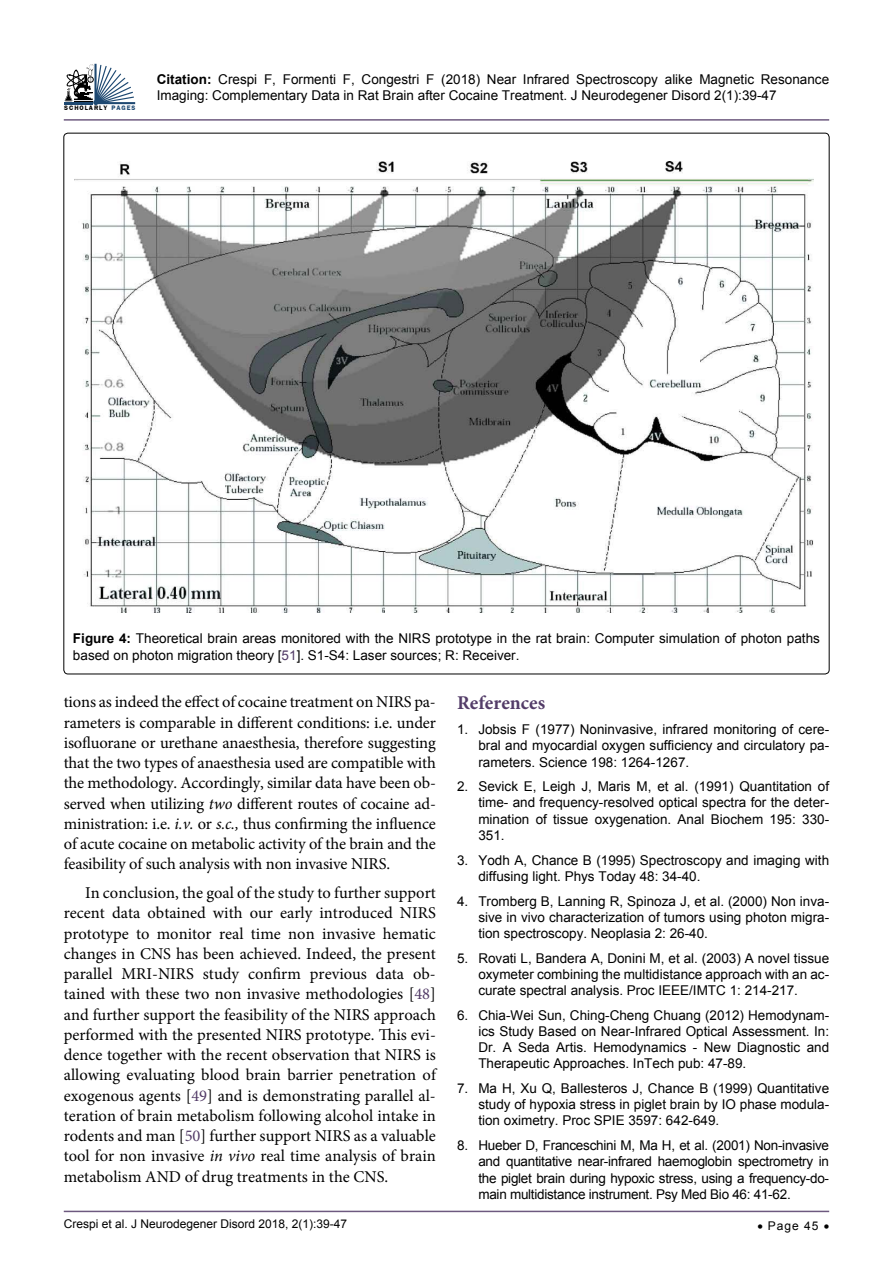
<style>
.page{position:relative;width:893px;height:1263px;background:#fff}
.page>*{position:absolute;margin:0;border:0;box-sizing:border-box;transform-origin:0 0}
.t1{font:700 19.5px "Minion Pro";color:#533c68}
.t2{font:16.5px/20.2px "Minion Pro";letter-spacing:-.005em;color:#000;text-align:justify}
.t3{font:13.5px/16.2px "Arial";color:#000;text-align:justify}
.t4{font:12px "Arial";color:#000}
.t5{font:10.2px "Freesia UPC Bold";letter-spacing:.09em;color:#000}
.s1{color:#1d4871}
.s2{font-weight:700}
.s3{color:#533c68}
.s4{font-style:italic}
</style>
<div class="page">
<hr style="left:64px;top:1211px;width:765px;height:1px;background:#533c68">
<hr style="left:64px;top:119px;width:765px;height:2px;background:#533c68">
<hr style="left:64px;top:102px;width:29px;height:2px;background:#1d4871">
<svg style="left:65px;top:64px;width:70px;height:41px"></svg>
<img style="left:75px;top:161px;width:739px;height:451px">
<p class="t5" style="left:64px;top:100px;width:73px">SCHOLARLY <span class="s1">PAGES</span></p>
<p class="t3" style="left:157px;top:71px;width:674px"><span class="s2">Citation:</span> Crespi F, Formenti F, Congestri F (2018) Near Infrared Spectroscopy alike Magnetic Resonance<br>Imaging: Complementary Data in Rat Brain after Cocaine Treatment. J Neurodegener Disord 2(1):39-47</p>
<p class="t3" style="left:73px;top:631px;width:748px"><span class="s2">Figure 4:</span> Theoretical brain areas monitored with the NIRS prototype in the rat brain: Computer simulation of photon paths based on photon migration theory [<span class="s3">51</span>]. S1-S4: Laser sources; R: Receiver.</p>
<p class="t2" style="left:64px;top:692px;width:374px">tions as indeed the effect of cocaine treatment on NIRS pa&shy;rameters is comparable in different conditions: i.e. under isofluorane or urethane anaesthesia, therefore suggesting that the two types of anaesthesia used are compatible with the methodology. Accordingly, similar data have been ob&shy;served when utilizing <span class="s4">two</span> different routes of cocaine ad&shy;ministration: i.e. <span class="s4">i.v.</span> or <span class="s4">s.c.,</span> thus confirming the influence of acute cocaine on metabolic activity of the brain and the feasibility of such analysis with non invasive NIRS.</p>
<p class="t2" style="left:64px;top:883px;width:374px;text-indent:21px">In conclusion, the goal of the study to further support recent data obtained with our early introduced NIRS prototype to monitor real time non invasive hematic changes in CNS has been achieved. Indeed, the present parallel MRI-NIRS study confirm previous data ob&shy;tained with these two non invasive methodologies [<span class="s3">48</span>] and further support the feasibility of the NIRS approach performed with the presented NIRS prototype. This evi&shy;dence together with the recent observation that NIRS is allowing evaluating blood brain barrier penetration of exogenous agents [<span class="s3">49</span>] and is demonstrating parallel al&shy;teration of brain metabolism following alcohol intake in rodents and man [<span class="s3">50</span>] further support NIRS as a valuable tool for non invasive <span class="s4">in vivo</span> real time analysis of brain metabolism AND of drug treatments in the CNS.</p>
<p class="t4" style="left:64px;top:1215px;width:285px">Crespi et al. J Neurodegener Disord 2018, 2(1):39-47</p>
<h1 class="t1" style="left:457px;top:689px;width:90px">References</h1>
<p class="t3" style="left:478px;top:721px;width:352px;text-indent:-21px">1. Jobsis F (1977) Noninvasive, infrared monitoring of cere&shy;bral and myocardial oxygen sufficiency and circulatory pa&shy;rameters. Science 198: 1264-1267.</p>
<p class="t3" style="left:478px;top:778px;width:352px;text-indent:-21px">2. Sevick E, Leigh J, Maris M, et al. (1991) Quantitation of time- and frequency-resolved optical spectra for the deter&shy;mination of tissue oxygenation. Anal Biochem 195: 330- 351.</p>
<p class="t3" style="left:478px;top:852px;width:352px;text-indent:-21px">3. Yodh A, Chance B (1995) Spectroscopy and imaging with diffusing light. Phys Today 48: 34-40.</p>
<p class="t3" style="left:478px;top:893px;width:352px;text-indent:-21px">4. Tromberg B, Lanning R, Spinoza J, et al. (2000) Non inva&shy;sive in vivo characterization of tumors using photon migra&shy;tion spectroscopy. Neoplasia 2: 26-40.</p>
<p class="t3" style="left:478px;top:950px;width:352px;text-indent:-21px">5. Rovati L, Bandera A, Donini M, et al. (2003) A novel tissue oxymeter combining the multidistance approach with an ac&shy;curate spectral analysis. Proc IEEE/IMTC 1: 214-217.</p>
<p class="t3" style="left:478px;top:1007px;width:352px;text-indent:-21px">6. Chia-Wei Sun, Ching-Cheng Chuang (2012) Hemodynam&shy;ics Study Based on Near-Infrared Optical Assessment. In:<br>Dr. A Seda Artis. Hemodynamics - New Diagnostic and Therapeutic Approaches. InTech pub: 47-89.</p>
<p class="t3" style="left:478px;top:1080px;width:352px;text-indent:-21px">7. Ma H, Xu Q, Ballesteros J, Chance B (1999) Quantitative study of hypoxia stress in piglet brain by IO phase modula&shy;tion oximetry. Proc SPIE 3597: 642-649.</p>
<p class="t3" style="left:478px;top:1137px;width:352px;text-indent:-21px">8. Hueber D, Franceschini M, Ma H, et al. (2001) Non-invasive and quantitative near-infrared haemoglobin spectrometry in the piglet brain during hypoxic stress, using a frequency-do&shy;main multidistance instrument. Psy Med Bio 46: 41-62.</p>
<p class="t4" style="left:757px;top:1218px;width:73px">• Page 45 •</p>
</div>
